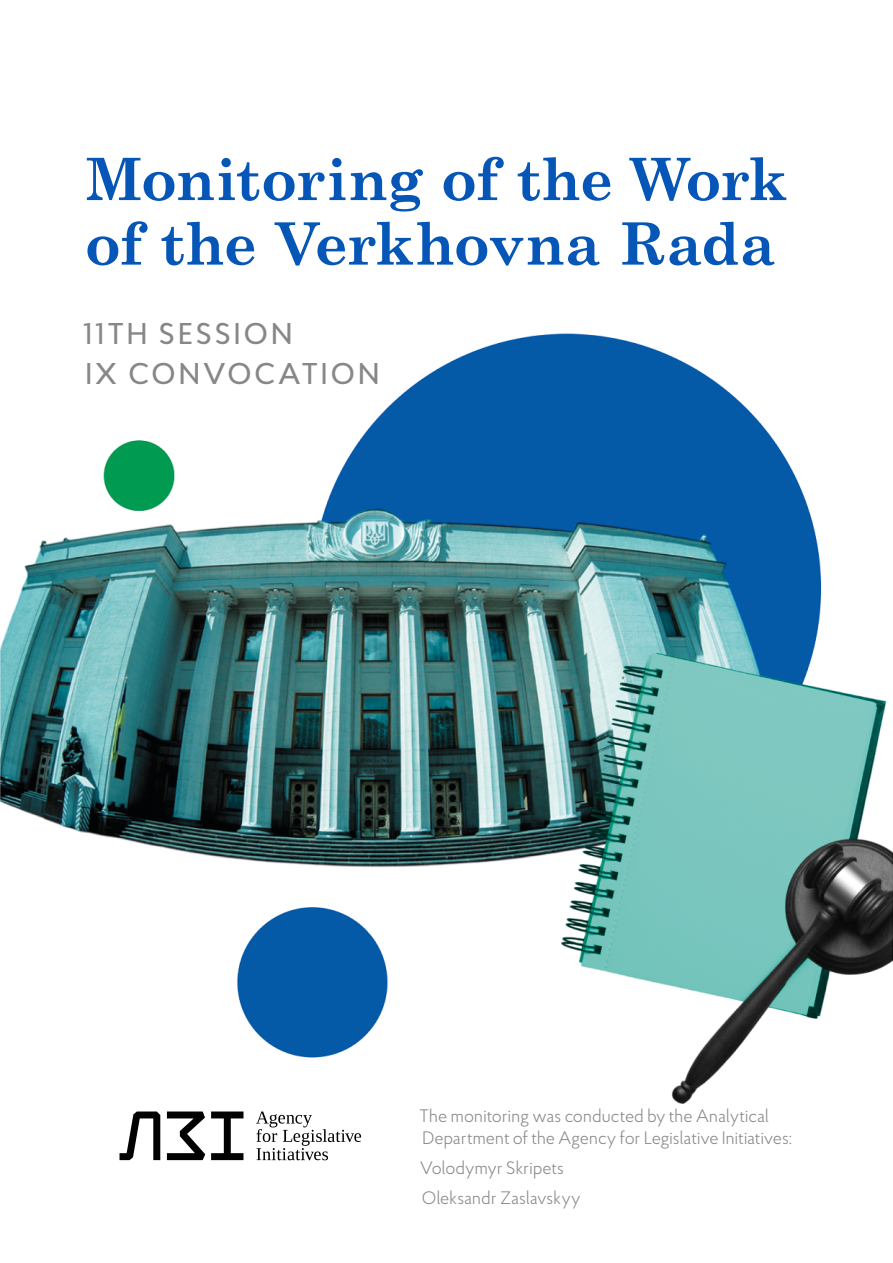
<style>
.page{position:relative;width:893px;height:1263px;background:#fff}
.page>*{position:absolute;margin:0;border:0;box-sizing:border-box;transform-origin:0 0}
.t1{font:700 58.5px/64.5px "Century Schoolbook";letter-spacing:-.02em;color:#0556b6}
.t2{font:500 30px/40.2px "Proba Pro";letter-spacing:.1em;color:#878787}
.t3{font:300 18px/21.6px "Proba Pro";letter-spacing:-.015em;color:#878787}
</style>
<div class="page">
<img style="left:0;top:333px;width:893px;height:828px">
<svg style="left:120px;top:1111px;width:40px;height:49px"></svg>
<svg style="left:167px;top:1111px;width:38px;height:49px"></svg>
<svg style="left:211px;top:1111px;width:32px;height:49px"></svg>
<svg style="left:256px;top:1111px;width:105px;height:49px"></svg>
<h1 class="t1" style="left:85px;top:144px;width:704px">Monitoring of the Work of the Verkhovna Rada</h1>
<h2 class="t2" style="left:83px;top:312px;width:298px">11TH SESSION<br>IX CONVOCATION</h2>
<p class="t3" style="left:419px;top:1105px;width:375px">The monitoring was conducted by the Analytical<br>Department of the Agency for Legislative Initiatives:</p>
<p class="t3" style="left:420px;top:1152px;width:162px;line-height:30.2px">Volodymyr Skripets<br>Oleksandr Zaslavskyy</p>
</div>
